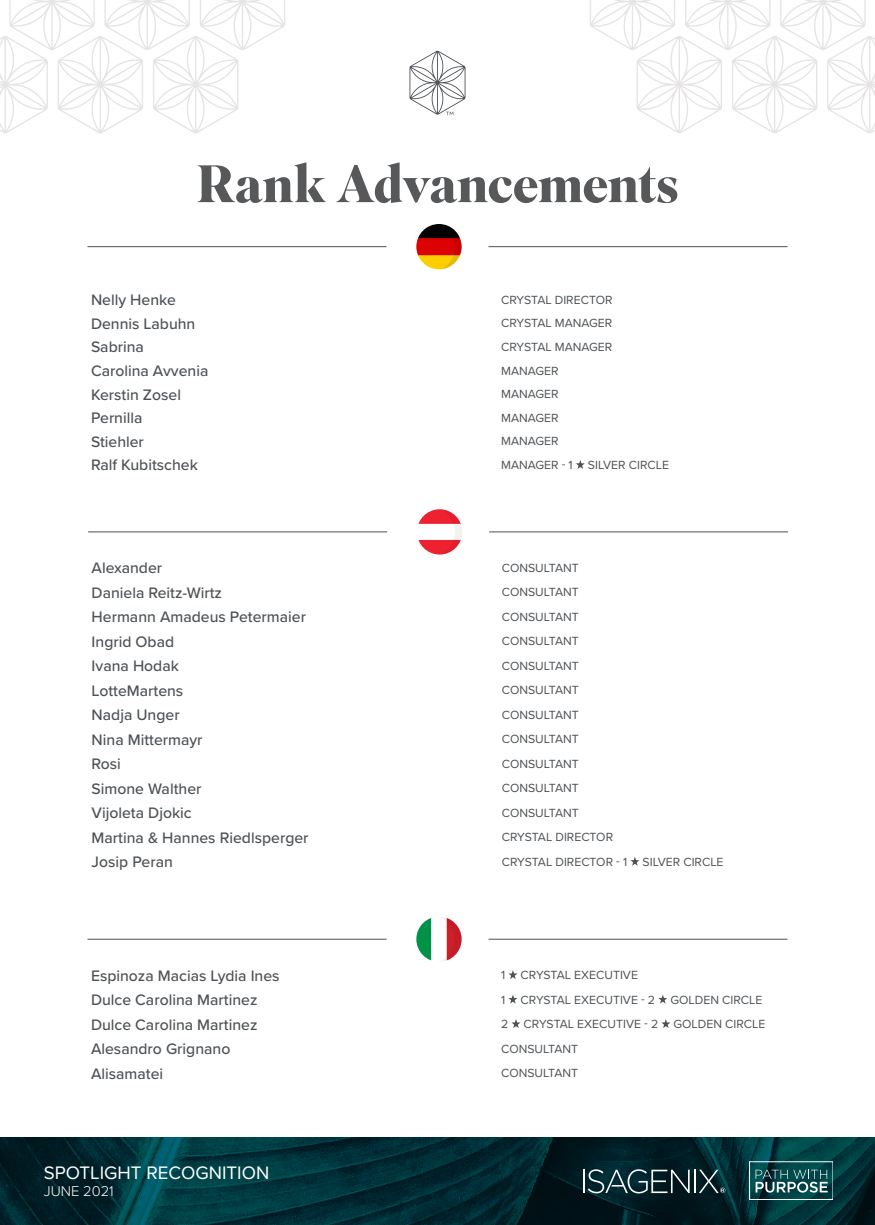
<style>
.page{position:relative;width:875px;height:1225px;background:#fff}
.page>*{position:absolute;margin:0;border:0;box-sizing:border-box;transform-origin:0 0}
.t1{font:700 52.5px "Superior Title";letter-spacing:-.02em;color:#57585a}
.t2{font:18.72px "Proxima Nova";color:#fff}
.t3{font:500 15.75px "Proxima Nova";color:#4d5256}
.t4{font:300 14.7px "Proxima Nova";color:#fff}
.t5{font:12.25px "Proxima Nova";color:#4d5256}
</style>
<div class="page">
<svg style="left:590px;top:0;width:285px;height:133px"></svg>
<svg style="left:0;top:0;width:285px;height:133px"></svg>
<img style="left:0;top:1138px;width:875px;height:87px">
<hr style="left:694px;top:1170px;width:2px;height:23px;background:#fff">
<svg style="left:699px;top:1170px;width:26px;height:23px"></svg>
<svg style="left:583px;top:1169px;width:107px;height:24px;background:#375258"></svg>
<svg style="left:750px;top:1162px;width:83px;height:37px;background:#286062"></svg>
<svg style="left:410px;top:51px;width:56px;height:64px"></svg>
<hr style="left:88px;top:247px;width:299px;height:1px;background:#4d5256">
<svg style="left:416px;top:224px;width:46px;height:45px"></svg>
<hr style="left:488px;top:247px;width:300px;height:1px;background:#4d5256">
<svg style="left:576px;top:460px;width:9px;height:9px"></svg>
<hr style="left:88px;top:532px;width:299px;height:1px;background:#4d5256">
<svg style="left:418px;top:509px;width:44px;height:46px"></svg>
<svg style="left:630px;top:857px;width:9px;height:9px"></svg>
<hr style="left:489px;top:532px;width:299px;height:1px;background:#4d5256">
<svg style="left:508px;top:970px;width:9px;height:9px"></svg>
<svg style="left:508px;top:995px;width:9px;height:9px"></svg>
<svg style="left:658px;top:995px;width:9px;height:9px"></svg>
<svg style="left:511px;top:1019px;width:9px;height:9px"></svg>
<svg style="left:661px;top:1019px;width:9px;height:9px"></svg>
<hr style="left:88px;top:939px;width:299px;height:1px;background:#4d5256">
<svg style="left:416px;top:917px;width:46px;height:44px"></svg>
<hr style="left:488px;top:939px;width:300px;height:1px;background:#4d5256">
<h1 class="t1" style="left:197px;top:151px;width:483px">Rank Advancements</h1>
<p class="t3" style="left:91px;top:288px;width:86px">Nelly Henke</p>
<p class="t5" style="left:501px;top:290px;width:113px">CRYSTAL DIRECTOR</p>
<p class="t3" style="left:91px;top:312px;width:106px">Dennis Labuhn</p>
<p class="t5" style="left:501px;top:314px;width:113px">CRYSTAL MANAGER</p>
<p class="t3" style="left:91px;top:335px;width:54px">Sabrina</p>
<p class="t5" style="left:501px;top:338px;width:113px">CRYSTAL MANAGER</p>
<p class="t3" style="left:91px;top:359px;width:119px">Carolina Avvenia</p>
<p class="t5" style="left:501px;top:361px;width:59px">MANAGER</p>
<p class="t3" style="left:91px;top:383px;width:92px">Kerstin Zosel</p>
<p class="t5" style="left:501px;top:385px;width:59px">MANAGER</p>
<p class="t3" style="left:91px;top:406px;width:53px">Pernilla</p>
<p class="t5" style="left:501px;top:409px;width:59px">MANAGER</p>
<p class="t3" style="left:91px;top:430px;width:54px">Stiehler</p>
<p class="t5" style="left:501px;top:432px;width:59px">MANAGER</p>
<p class="t3" style="left:91px;top:453px;width:108px">Ralf Kubitschek</p>
<p class="t5" style="left:501px;top:456px;width:169px">MANAGER - 1 SILVER CIRCLE</p>
<p class="t3" style="left:92px;top:556px;width:72px">Alexander</p>
<p class="t5" style="left:502px;top:559px;width:78px">CONSULTANT</p>
<p class="t3" style="left:92px;top:581px;width:132px">Daniela Reitz-Wirtz</p>
<p class="t5" style="left:502px;top:583px;width:78px">CONSULTANT</p>
<p class="t3" style="left:92px;top:605px;width:216px">Hermann Amadeus Petermaier</p>
<p class="t5" style="left:502px;top:608px;width:78px">CONSULTANT</p>
<p class="t3" style="left:92px;top:630px;width:84px">Ingrid Obad</p>
<p class="t5" style="left:502px;top:632px;width:78px">CONSULTANT</p>
<p class="t3" style="left:92px;top:654px;width:89px">Ivana Hodak</p>
<p class="t5" style="left:502px;top:657px;width:78px">CONSULTANT</p>
<p class="t3" style="left:92px;top:679px;width:93px">LotteMartens</p>
<p class="t5" style="left:502px;top:681px;width:78px">CONSULTANT</p>
<p class="t3" style="left:92px;top:703px;width:90px">Nadja Unger</p>
<p class="t5" style="left:502px;top:706px;width:78px">CONSULTANT</p>
<p class="t3" style="left:92px;top:728px;width:113px">Nina Mittermayr</p>
<p class="t5" style="left:502px;top:730px;width:78px">CONSULTANT</p>
<p class="t3" style="left:92px;top:752px;width:31px">Rosi</p>
<p class="t5" style="left:502px;top:755px;width:78px">CONSULTANT</p>
<p class="t3" style="left:92px;top:777px;width:111px">Simone Walther</p>
<p class="t5" style="left:502px;top:779px;width:78px">CONSULTANT</p>
<p class="t3" style="left:92px;top:801px;width:102px">Vijoleta Djokic</p>
<p class="t5" style="left:502px;top:804px;width:78px">CONSULTANT</p>
<p class="t3" style="left:92px;top:826px;width:218px">Martina &amp; Hannes Riedlsperger</p>
<p class="t5" style="left:502px;top:828px;width:113px">CRYSTAL DIRECTOR</p>
<p class="t3" style="left:92px;top:850px;width:83px">Josip Peran</p>
<p class="t5" style="left:502px;top:853px;width:223px">CRYSTAL DIRECTOR - 1 SILVER CIRCLE</p>
<p class="t3" style="left:91px;top:964px;width:190px">Espinoza Macias Lydia Ines</p>
<p class="t5" style="left:501px;top:966px;width:138px">1 CRYSTAL EXECUTIVE</p>
<p class="t3" style="left:91px;top:988px;width:168px">Dulce Carolina Martinez</p>
<p class="t5" style="left:501px;top:990px;width:263px">1 CRYSTAL EXECUTIVE - 2 GOLDEN CIRCLE</p>
<p class="t3" style="left:91px;top:1013px;width:168px">Dulce Carolina Martinez</p>
<p class="t5" style="left:501px;top:1015px;width:266px">2 CRYSTAL EXECUTIVE - 2 GOLDEN CIRCLE</p>
<p class="t3" style="left:91px;top:1037px;width:141px">Alesandro Grignano</p>
<p class="t5" style="left:501px;top:1039px;width:78px">CONSULTANT</p>
<p class="t3" style="left:91px;top:1062px;width:74px">Alisamatei</p>
<p class="t5" style="left:501px;top:1064px;width:78px">CONSULTANT</p>
<p class="t2" style="left:44px;top:1158px;width:227px">SPOTLIGHT RECOGNITION</p>
<p class="t4" style="left:44px;top:1180px;width:72px">JUNE 2021</p>
</div>
